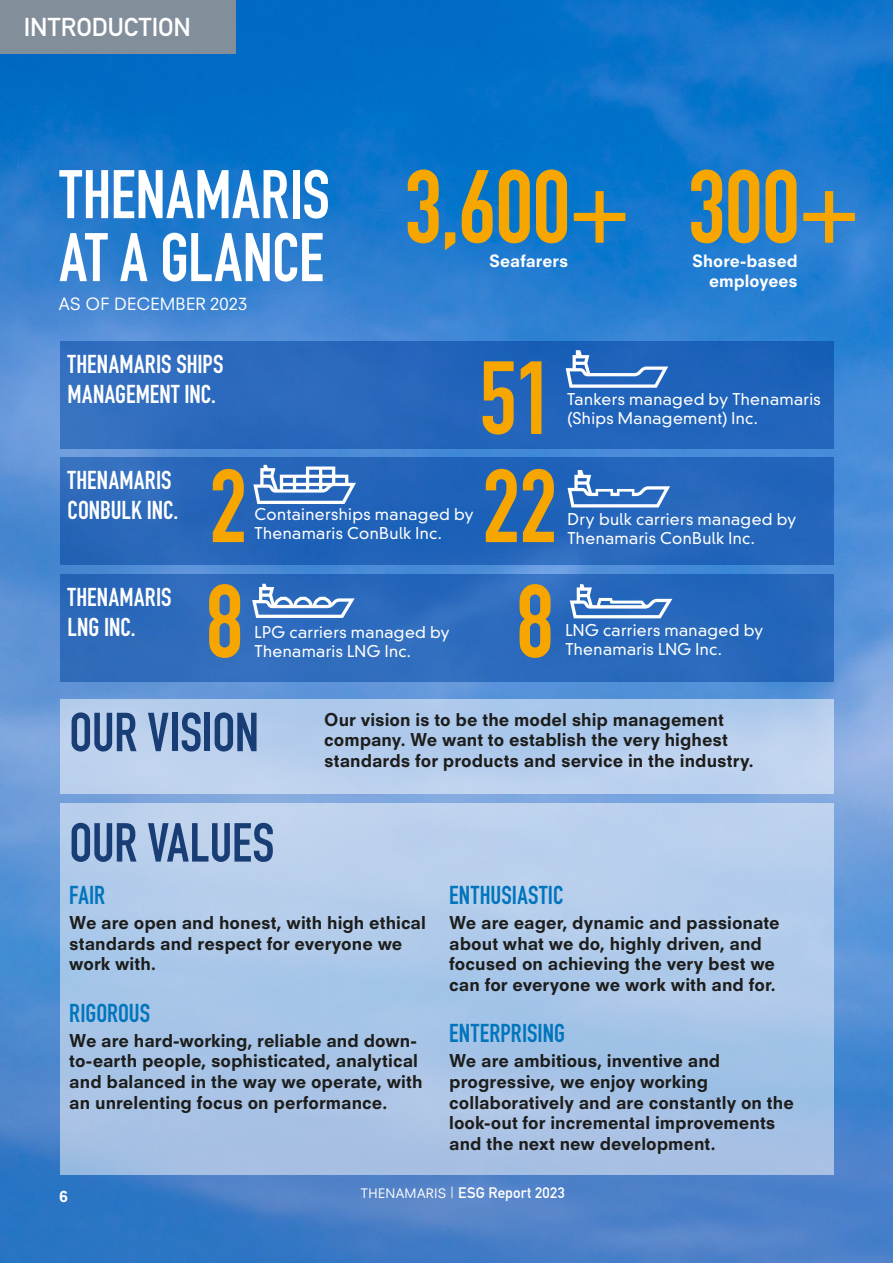
<style>
.page{position:relative;width:893px;height:1263px;background:#fff}
.page>*{position:absolute;margin:0;border:0;box-sizing:border-box;transform-origin:0 0}
.t1{font:700 102px "DIN Condensed";letter-spacing:-.01em;color:#f7a600}
.t2{font:700 67.5px "DIN Condensed";letter-spacing:.01em;color:#fff}
.t3{font:700 54px "DIN Condensed";letter-spacing:-.01em;color:#183e75}
.t4{font:700 25.5px/30px "DIN Condensed";letter-spacing:.01em;color:#fff}
.t5{font:700 25.5px "DIN Condensed";letter-spacing:.005em;color:#0075bc}
.t6{font:25.5px "DIN Mittelschrift Std";letter-spacing:-.005em;color:#fff}
.t7{font:800 17.25px/20.7px "Neuzeit SLT Std";color:#1d1d1b}
.t8{font:800 16.5px/19.8px "Neuzeit SLT Std";color:#fff;text-align:right}
.t9{font:16.5px "Neuzeit SLT Std";letter-spacing:.01em;color:#fff}
.t10{font:300 15.75px/18.9px "DIN Neuzeit Grotesk Std";letter-spacing:.025em;color:#fff}
.t11{font:15px "DIN Mittelschrift Std";letter-spacing:.015em;color:#fff}
.t12{font:800 15px "Neuzeit SLT Std";color:#fff}
.s1{font-family:"Neuzeit SLT Std";font-size:12.75px}
.s2{font-family:"Neuzeit SLT Std"}
</style>
<div class="page">
<img style="left:0;top:0;width:893px;height:937px">
<svg style="left:0;top:937px;width:893px;height:326px;background:#4680c9"></svg>
<div style="left:60px;top:804px;width:773px;height:371px;background:linear-gradient(to bottom,#bbd2ee,#a0bee3)"></div>
<div style="left:60px;top:699px;width:773px;height:94px;background:linear-gradient(to bottom,#acc8eb,#c0d4ef)"></div>
<div style="left:60px;top:341px;width:773px;height:108px;background:linear-gradient(to right,#326dbe,#1a60ba)"></div>
<svg style="left:566px;top:350px;width:102px;height:38px"></svg>
<div style="left:60px;top:458px;width:773px;height:107px;background:#2465ba"></div>
<svg style="left:253px;top:465px;width:103px;height:39px"></svg>
<svg style="left:568px;top:470px;width:102px;height:37px"></svg>
<div style="left:60px;top:574px;width:773px;height:108px;background:#2b6abc"></div>
<svg style="left:252px;top:584px;width:103px;height:34px"></svg>
<svg style="left:570px;top:584px;width:102px;height:34px"></svg>
<div style="left:0;top:0;width:235px;height:54px;background:#828f9b"></div>
<h3 class="t6" style="left:24px;top:12px;width:169px">INTRODUCTION</h3>
<h1 class="t1" style="left:60px;top:138px;width:802px"><sub>AT</sub> <sub>A</sub> <sub>GLANCE</sub> 3,600+ 300+</h1>
<h2 class="t2" style="left:60px;top:149px;width:272px">THENAMARIS</h2>
<p class="t8" style="left:489px;top:251px;width:81px">Seafarers</p>
<p class="t8" style="left:692px;top:251px;width:107px">Shore-based employees</p>
<p class="t9" style="left:59px;top:294px;width:190px">AS OF DECEMBER 2023</p>
<h3 class="t4" style="left:68px;top:349px;width:157px">THENAMARIS SHIPS<br>MANAGEMENT INC.</h3>
<h1 class="t1" style="left:479px;top:330px;width:76px">51</h1>
<p class="t10" style="left:567px;top:390px;width:255px">Tankers managed by Thenamaris</p>
<p class="t10" style="left:567px;top:408px;width:192px">(Ships Management) Inc.</p>
<h3 class="t4" style="left:68px;top:465px;width:112px">THENAMARIS<br>CONBULK INC.</h3>
<h3 class="t4" style="left:68px;top:582px;width:106px">THENAMARIS<br>LNG INC.</h3>
<h1 class="t1" style="left:209px;top:438px;width:39px">2</h1>
<h1 class="t1" style="left:482px;top:438px;width:77px">22</h1>
<p class="t10" style="left:255px;top:505px;width:221px">Containerships managed by<br>Thenamaris ConBulk Inc.</p>
<p class="t10" style="left:568px;top:510px;width:231px">Dry bulk carriers managed by</p>
<p class="t10" style="left:568px;top:529px;width:189px">Thenamaris ConBulk Inc.</p>
<h1 class="t1" style="left:206px;top:553px;width:39px">8</h1>
<h1 class="t1" style="left:516px;top:553px;width:39px">8</h1>
<p class="t10" style="left:255px;top:622px;width:197px">LPG carriers managed by<br>Thenamaris LNG Inc.</p>
<p class="t10" style="left:565px;top:621px;width:200px">LNG carriers managed by</p>
<p class="t10" style="left:565px;top:640px;width:158px">Thenamaris LNG Inc.</p>
<h3 class="t3" style="left:69px;top:696px;width:191px">OUR VISION</h3>
<h3 class="t3" style="left:69px;top:806px;width:207px">OUR VALUES</h3>
<p class="t7" style="left:324px;top:709px;width:431px">Our vision is to be the model ship management company. We want to establish the very highest standards for products and service in the industry.</p>
<h3 class="t5" style="left:69px;top:878px;width:37px">FAIR</h3>
<p class="t7" style="left:69px;top:912px;width:358px">We are open and honest, with high ethical standards and respect for everyone we work with.</p>
<h3 class="t5" style="left:69px;top:996px;width:82px">RIGOROUS</h3>
<p class="t7" style="left:69px;top:1030px;width:355px">We are hard-working, reliable and down&shy;to-earth people, sophisticated, analytical and balanced in the way we operate, with an unrelenting focus on performance.</p>
<h3 class="t5" style="left:449px;top:878px;width:116px">ENTHUSIASTIC</h3>
<p class="t7" style="left:449px;top:912px;width:332px">We are eager, dynamic and passionate about what we do, highly driven, and focused on achieving the very best we can for everyone we work with and for.</p>
<h3 class="t5" style="left:449px;top:1016px;width:117px">ENTERPRISING</h3>
<p class="t7" style="left:449px;top:1050px;width:346px">We are ambitious, inventive and progressive, we enjoy working collaboratively and are constantly on the look-out for incremental improvements and the next new development.</p>
<p class="t12" style="left:60px;top:1187px;width:10px">6</p>
<p class="t11" style="left:361px;top:1184px;width:206px"><span class="s1">THENAMARIS</span> <span class="s2">|</span> ESG Report 2023</p>
</div>
